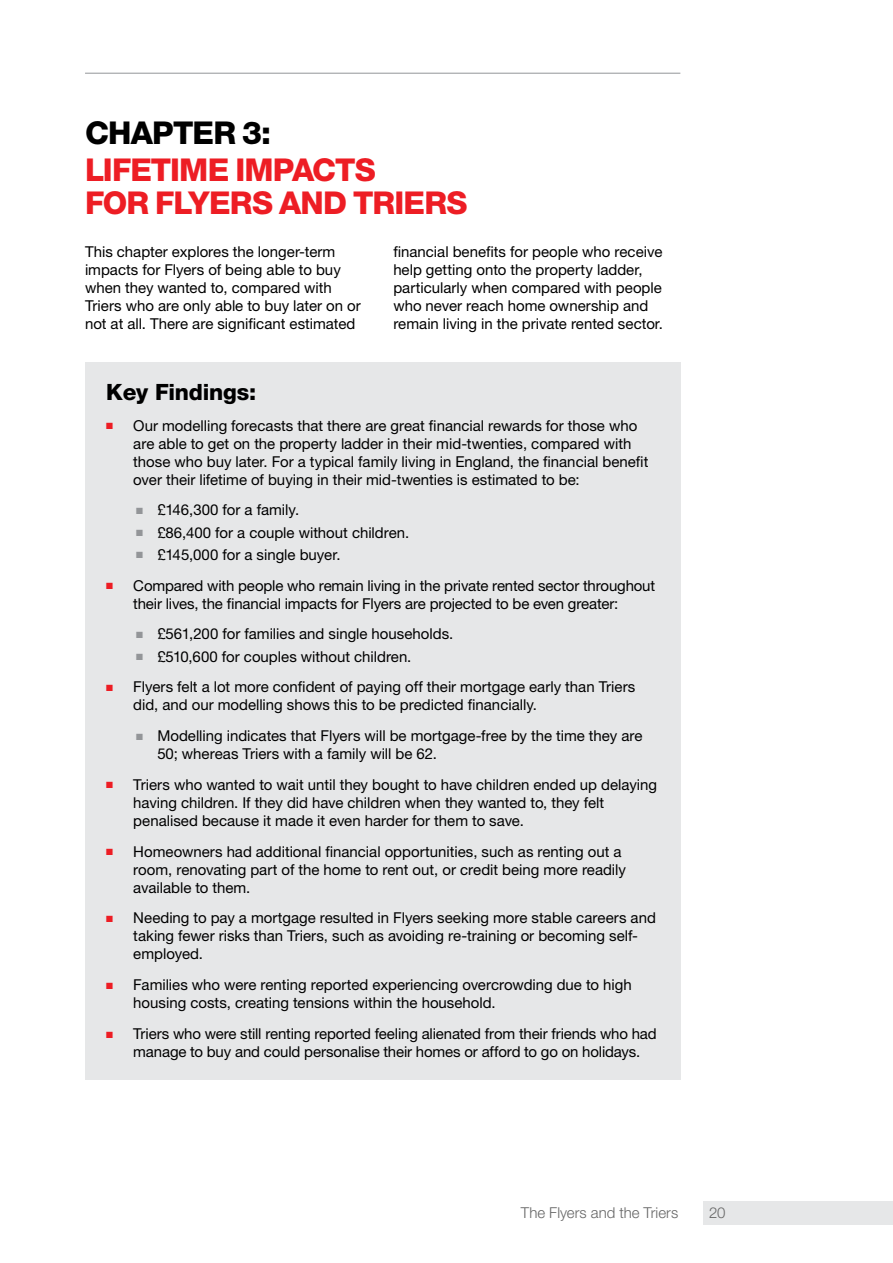
<style>
.page{position:relative;width:893px;height:1263px;background:#fff}
.page>*{position:absolute;margin:0;border:0;box-sizing:border-box;transform-origin:0 0}
.t1{font:800 31.5px/33px "Helvetica Neue LT Pro";letter-spacing:-.025em;color:#ed1d24}
.t2{font:800 31.5px "Helvetica Neue LT Pro";letter-spacing:-.02em;color:#000}
.t3{font:800 22.5px "Helvetica Neue LT Pro";letter-spacing:-.01em;color:#000}
.t4{font:15px/18px "Helvetica Neue LT Pro";color:#000}
.t5{font:300 15px "Helvetica Neue LT Pro";color:#666}
.s1{color:#ed1d24}
.s2{color:#939598}
</style>
<div class="page">
<hr style="left:85px;top:73px;width:595px;height:1px;background:#939598">
<div style="left:703px;top:1201px;width:190px;height:23px;background:#e6e7e8"></div>
<div style="left:85px;top:362px;width:595px;height:718px;background:#e6e7e8"></div>
<h1 class="t2" style="left:85px;top:114px;width:188px">CHAPTER 3:</h1>
<h1 class="t1" style="left:85px;top:153px;width:384px">LIFETIME IMPACTS<br>FOR FLYERS AND TRIERS</h1>
<p class="t4" style="left:85px;top:243px;width:277px">This chapter explores the longer-term impacts for Flyers of being able to buy when they wanted to, compared with Triers who are only able to buy later on or not at all. There are significant estimated</p>
<p class="t4" style="left:393px;top:243px;width:271px">financial benefits for people who receive help getting onto the property ladder, particularly when compared with people who never reach home ownership and remain living in the private rented sector.</p>
<h2 class="t3" style="left:106px;top:378px;width:151px">Key Findings:</h2>
<p class="t4" style="left:133px;top:416px;width:517px;text-indent:-27px"><span class="s1">■</span> Our modelling forecasts that there are great financial rewards for those who are able to get on the property ladder in their mid-twenties, compared with those who buy later. For a typical family living in England, the financial benefit over their lifetime of buying in their mid-twenties is estimated to be:</p>
<p class="t4" style="left:136px;top:501px;width:165px"><span class="s2">■</span> £146,300 for a family.</p>
<p class="t4" style="left:136px;top:523px;width:275px"><span class="s2">■</span> £86,400 for a couple without children.</p>
<p class="t4" style="left:136px;top:545px;width:206px"><span class="s2">■</span> £145,000 for a single buyer.</p>
<p class="t4" style="left:133px;top:576px;width:523px;text-indent:-27px"><span class="s1">■</span> Compared with people who remain living in the private rented sector throughout their lives, the financial impacts for Flyers are projected to be even greater:</p>
<p class="t4" style="left:136px;top:625px;width:319px"><span class="s2">■</span> £561,200 for families and single households.</p>
<p class="t4" style="left:136px;top:647px;width:277px"><span class="s2">■</span> £510,600 for couples without children.</p>
<p class="t4" style="left:133px;top:678px;width:504px;text-indent:-27px"><span class="s1">■</span> Flyers felt a lot more confident of paying off their mortgage early than Triers did, and our modelling shows this to be predicted financially.</p>
<p class="t4" style="left:157px;top:726px;width:487px;text-indent:-21px"><span class="s2">■</span> Modelling indicates that Flyers will be mortgage-free by the time they are<br>50; whereas Triers with a family will be 62.</p>
<p class="t4" style="left:133px;top:775px;width:525px;text-indent:-27px"><span class="s1">■</span> Triers who wanted to wait until they bought to have children ended up delaying having children. If they did have children when they wanted to, they felt penalised because it made it even harder for them to save.</p>
<p class="t4" style="left:133px;top:842px;width:494px;text-indent:-27px"><span class="s1">■</span> Homeowners had additional financial opportunities, such as renting out a room, renovating part of the home to rent out, or credit being more readily available to them.</p>
<p class="t4" style="left:133px;top:909px;width:524px;text-indent:-27px"><span class="s1">■</span> Needing to pay a mortgage resulted in Flyers seeking more stable careers and taking fewer risks than Triers, such as avoiding re-training or becoming self&shy;employed.</p>
<p class="t4" style="left:133px;top:975px;width:500px;text-indent:-27px"><span class="s1">■</span> Families who were renting reported experiencing overcrowding due to high housing costs, creating tensions within the household.</p>
<p class="t4" style="left:133px;top:1024px;width:525px;text-indent:-27px"><span class="s1">■</span> Triers who were still renting reported feeling alienated from their friends who had manage to buy and could personalise their homes or afford to go on holidays.</p>
<p class="t5" style="left:521px;top:1203px;width:159px">The Flyers and the Triers</p>
<p class="t5" style="left:709px;top:1203px;width:18px">20</p>
</div>
